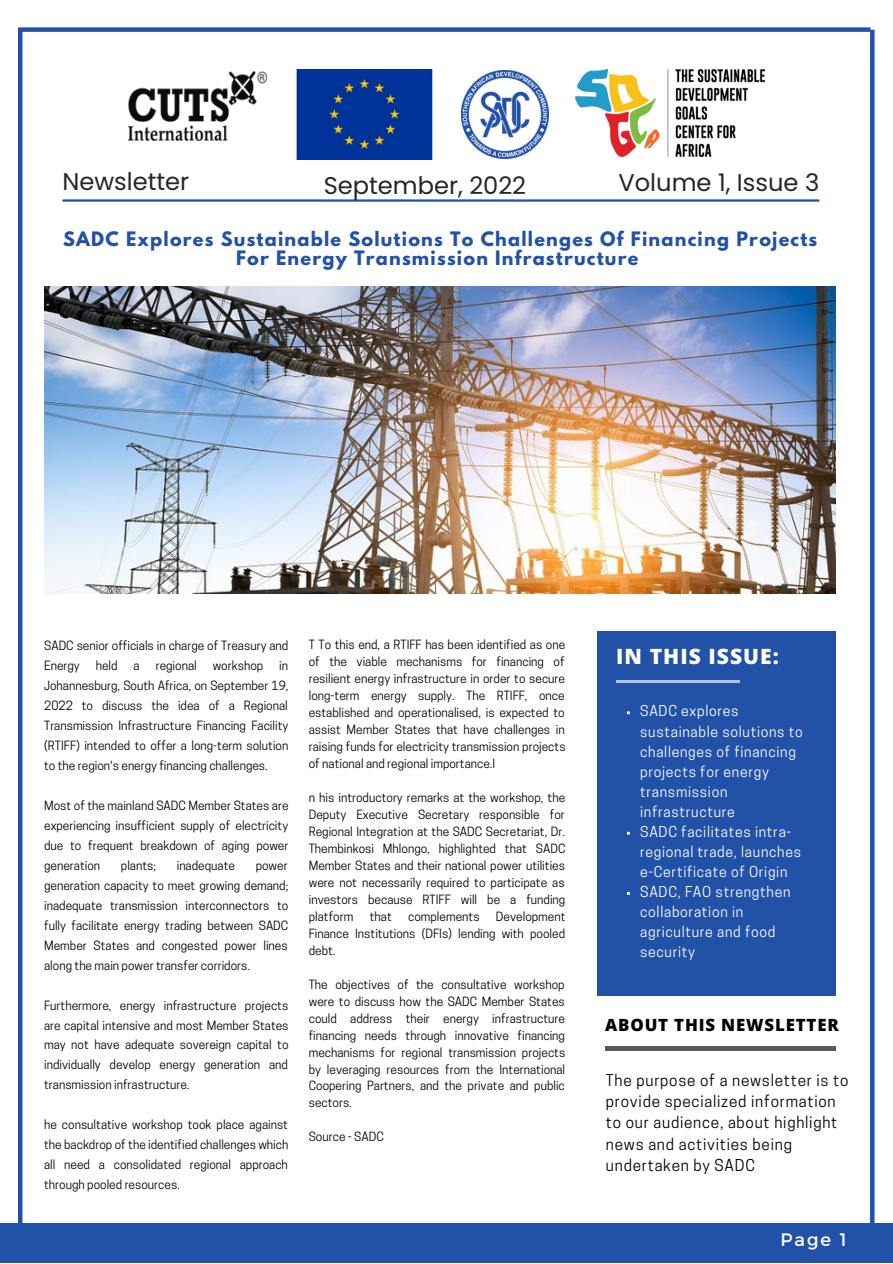
<style>
.page{position:relative;width:893px;height:1264px;background:#fff}
.page>*{position:absolute;margin:0;border:0;box-sizing:border-box;transform-origin:0 0}
.t1{font:24.15px "Poppins";color:#272525}
.t2{font:800 21px "Open Sans";letter-spacing:.05em;color:#fff}
.t3{font:18px "Montserrat";color:#fff}
.t4{font:700 17.7px/19px "League Spartan";letter-spacing:.07em;color:#2251a8;text-align:center}
.t5{font:800 16.8px "Open Sans";letter-spacing:.05em;color:#000}
.t6{font:15.3px/21.5px "Cooper Hewitt";letter-spacing:.05em;color:#000}
.t7{font:14.1px/20.1px "Cooper Hewitt";letter-spacing:.05em;color:#fff}
.t8{font:12px/17px "Cooper Hewitt";color:#000;text-align:justify}
</style>
<div class="page">
<div style="left:0;top:1223px;width:892px;height:39px;background:#2251a8"></div>
<img style="left:44px;top:286px;width:791px;height:307px">
<div style="left:597px;top:631px;width:238px;height:364px;background:#2251a8"></div>
<hr style="left:62px;top:199px;width:757px;height:3px;background:#2251a8">
<hr style="left:605px;top:1046px;width:230px;height:4px;background:#5a5a5a">
<hr style="left:616px;top:680px;width:124px;height:2px;background:#fff">
<img style="left:128px;top:72px;width:138px;height:68px">
<img style="left:296px;top:69px;width:137px;height:90px">
<img style="left:461px;top:70px;width:88px;height:88px">
<img style="left:575px;top:69px;width:189px;height:88px">
<hr style="left:18px;top:30px;width:4px;height:1197px;background:#2251a8">
<svg style="left:870px;top:30px;width:4px;height:1193px;fill:#2251a8"></svg>
<div style="left:18px;top:27px;width:852px;height:5px;background:#2251a8"></div>
<h1 class="t1" style="left:62px;top:165px;width:128px">Newsletter</h1>
<h1 class="t1" style="left:618px;top:165px;width:202px">Volume 1, Issue 3</h1>
<h1 class="t1" style="left:324px;top:168px;width:204px">September, 2022</h1>
<h3 class="t4" style="left:63px;top:232px;width:755px">SADC Explores Sustainable Solutions To Challenges Of Financing Projects<br>For Energy Transmission Infrastructure</h3>
<p class="t8" style="left:44px;top:637px;width:246px;line-height:20px">SADC senior officials in charge of Treasury and<br>Energy</p>
<p class="t8" style="left:96px;top:659px;width:23px">held</p>
<p class="t8" style="left:134px;top:659px;width:8px">a</p>
<p class="t8" style="left:156px;top:659px;width:43px">regional</p>
<p class="t8" style="left:213px;top:659px;width:52px">workshop</p>
<p class="t8" style="left:44px;top:657px;width:246px;line-height:20px;text-indent:235px">in Johannesburg, South Africa, on September 19, 2022 to discuss the idea of a Regional Transmission Infrastructure Financing Facility (RTIFF) intended to offer a long-term solution to the region's energy financing challenges.</p>
<p class="t8" style="left:44px;top:797px;width:246px;line-height:20px">Most of the mainland SADC Member States are experiencing insufficient supply of electricity due to frequent breakdown of aging power generation</p>
<p class="t8" style="left:121px;top:858px;width:37px">plants;</p>
<p class="t8" style="left:177px;top:858px;width:60px">inadequate</p>
<p class="t8" style="left:44px;top:856px;width:246px;line-height:20px;text-indent:211px">power generation capacity to meet growing demand; inadequate transmission interconnectors to fully facilitate energy trading between SADC Member States and congested power lines along the main power transfer corridors.</p>
<p class="t8" style="left:44px;top:996px;width:246px;line-height:20px">Furthermore, energy infrastructure projects are capital intensive and most Member States may not have adequate sovereign capital to individually develop energy generation and transmission infrastructure.</p>
<p class="t8" style="left:44px;top:1116px;width:246px;line-height:20px">he consultative workshop took place against the backdrop of the identified challenges which all need a consolidated regional approach through pooled resources.</p>
<p class="t8" style="left:309px;top:638px;width:258px">T To this end, a RTIFF has been identified as one of the viable mechanisms for financing of resilient energy infrastructure in order to secure long-term energy supply. The RTIFF, once established and operationalised, is expected to assist Member States that have challenges in raising funds for electricity transmission projects of national and regional importance.I</p>
<p class="t8" style="left:309px;top:790px;width:258px">n his introductory remarks at the workshop, the Deputy Executive Secretary responsible for Regional Integration at the SADC Secretariat, Dr.<br>Thembinkosi Mhlongo, highlighted that SADC Member States and their national power utilities were not necessarily required to participate as investors because RTIFF will be a funding platform</p>
<p class="t8" style="left:309px;top:909px;width:258px;text-indent:187px">Development Finance Institutions (DFIs) lending with pooled debt.</p>
<p class="t8" style="left:309px;top:977px;width:258px">The objectives of the consultative workshop were to discuss how the SADC Member States could address their energy infrastructure financing needs through innovative financing mechanisms for regional transmission projects by leveraging resources from the International Coopering Partners, and the private and public sectors.</p>
<p class="t8" style="left:309px;top:1129px;width:77px">Source - SADC</p>
<p class="t8" style="left:370px;top:909px;width:24px">that</p>
<p class="t8" style="left:408px;top:909px;width:73px">complements</p>
<h2 class="t2" style="left:616px;top:642px;width:164px">IN THIS ISSUE:</h2>
<p class="t7" style="left:640px;top:703px;width:164px">SADC explores sustainable solutions to challenges of financing projects for energy transmission infrastructure<br>SADC facilitates intra&shy;regional trade, launches e-Certificate of Origin<br>SADC, FAO strengthen collaboration in agriculture and food security</p>
<h3 class="t5" style="left:605px;top:1012px;width:235px">ABOUT THIS NEWSLETTER</h3>
<p class="t6" style="left:606px;top:1070px;width:244px">The purpose of a newsletter is to provide specialized information to our audience, about highlight news and activities being undertaken by SADC</p>
<h3 class="t3" style="left:780px;top:1227px;width:68px">Page 1</h3>
</div>
